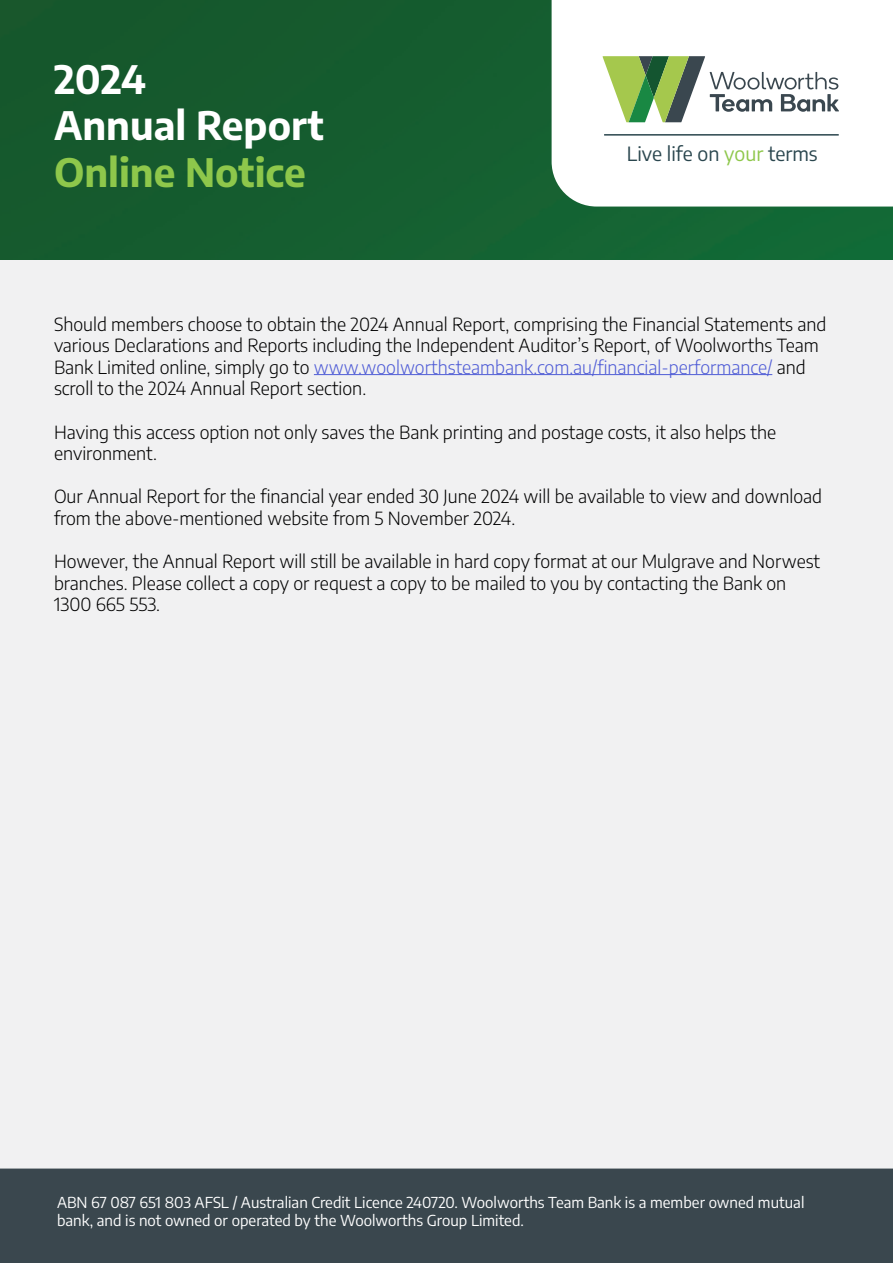
<style>
.page{position:relative;width:893px;height:1263px;background:#fff}
.page>*{position:absolute;margin:0;border:0;box-sizing:border-box;transform-origin:0 0}
.t1{font:700 39px/46.8px "Encode Sans";color:#fff}
.t2{font:700 39px "Encode Sans";color:#8ec74b}
.t3{font:19.5px "Encode Sans";color:#2a464e}
.t4{font:300 18px/21.6px "Encode Sans";color:#000}
.t5{font:15px/18px "Encode Sans";color:#fff}
.s1{color:#8ec74b}
.s2{color:#4f5cd6}
</style>
<div class="page">
<div style="left:0;top:259px;width:893px;height:1004px;background:#f1f1f2"></div>
<img style="left:0;top:0;width:893px;height:259px">
<svg style="left:552px;top:0;width:341px;height:207px"></svg>
<svg style="left:603px;top:56px;width:236px;height:66px"></svg>
<hr style="left:604px;top:134px;width:235px;height:2px;background:#2a464e">
<hr style="left:314px;top:374px;width:458px;height:1px;background:#4f5cd6">
<div style="left:0;top:1168px;width:893px;height:95px;background:#3a474e"></div>
<h1 class="t1" style="left:54px;top:54px;width:272px">2024<br>Annual Report</h1>
<h1 class="t2" style="left:54px;top:146px;width:253px">Online Notice</h1>
<p class="t3" style="left:627px;top:141px;width:192px">Live life on <span class="s1">your</span> terms</p>
<p class="t4" style="left:54px;top:312px;width:774px">Should members choose to obtain the 2024 Annual Report, comprising the Financial Statements and various Declarations and Reports including the Independent Auditor’s Report, of Woolworths Team Bank Limited online, simply go to <span class="s2">www.woolworthsteambank.com.au/financial-performance/</span> and scroll to the 2024 Annual Report section.</p>
<p class="t4" style="left:54px;top:420px;width:724px">Having this access option not only saves the Bank printing and postage costs, it also helps the environment.</p>
<p class="t4" style="left:54px;top:485px;width:770px">Our Annual Report for the financial year ended 30 June 2024 will be available to view and download from the above-mentioned website from 5 November 2024.</p>
<p class="t4" style="left:54px;top:550px;width:768px">However, the Annual Report will still be available in hard copy format at our Mulgrave and Norwest branches. Please collect a copy or request a copy to be mailed to you by contacting the Bank on<br>1300 665 553.</p>
<p class="t5" style="left:57px;top:1193px;width:749px">ABN 67 087 651 803 AFSL / Australian Credit Licence 240720. Woolworths Team Bank is a member owned mutual bank, and is not owned or operated by the Woolworths Group Limited.</p>
</div>
